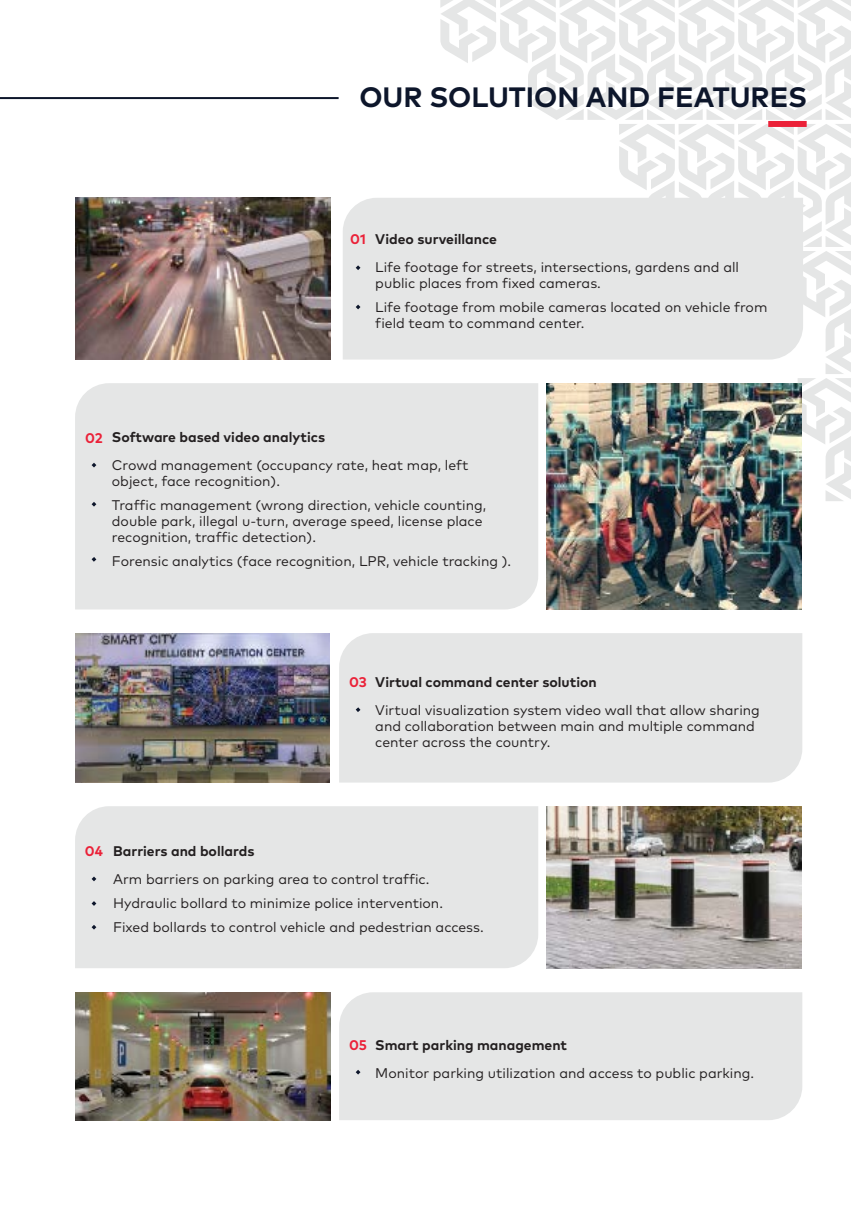
<style>
.page{position:relative;width:851px;height:1219px;background:#fff}
.page>*{position:absolute;margin:0;border:0;box-sizing:border-box;transform-origin:0 0}
.t1{font:700 28px "Mark Pro";color:#0d162b}
.t2{font:14px/16px "Mark Pro";color:#231f20}
.t3{font:700 14px "Mark Pro";color:#231f20}
.t4{font:700 14px "Mark Pro";color:#eb2138}
.s1{font-weight:700;color:#eb2138}
.s2{font-weight:700}
</style>
<div class="page">
<svg style="left:440px;top:0;width:410px;height:516px"></svg>
<div style="left:768px;top:121px;width:38px;height:6px;background:#eb2138"></div>
<hr style="left:0;top:97px;width:338px;height:2px;background:#0d162b">
<div style="left:343px;top:198px;width:460px;height:162px;background:#e5e6e6"></div>
<svg style="left:355px;top:265px;width:5px;height:5px"></svg>
<svg style="left:355px;top:305px;width:5px;height:4px"></svg>
<img style="left:75px;top:198px;width:255px;height:162px">
<div style="left:75px;top:383px;width:463px;height:226px;background:#e5e6e6"></div>
<img style="left:546px;top:383px;width:255px;height:226px">
<svg style="left:92px;top:463px;width:4px;height:4px"></svg>
<svg style="left:92px;top:502px;width:4px;height:5px"></svg>
<svg style="left:92px;top:557px;width:4px;height:5px"></svg>
<div style="left:339px;top:633px;width:463px;height:150px;background:#e5e6e6"></div>
<img style="left:75px;top:633px;width:255px;height:150px">
<svg style="left:355px;top:707px;width:5px;height:5px"></svg>
<div style="left:75px;top:806px;width:463px;height:162px;background:#e5e6e6"></div>
<img style="left:546px;top:806px;width:255px;height:162px">
<svg style="left:92px;top:876px;width:4px;height:5px"></svg>
<svg style="left:92px;top:925px;width:4px;height:5px"></svg>
<svg style="left:92px;top:901px;width:4px;height:5px"></svg>
<div style="left:339px;top:992px;width:463px;height:128px;background:#e5e6e6"></div>
<img style="left:75px;top:992px;width:255px;height:128px">
<svg style="left:355px;top:1070px;width:5px;height:4px"></svg>
<h1 class="t1" style="left:359px;top:76px;width:449px">OUR SOLUTION AND FEATURES</h1>
<p class="t4" style="left:350px;top:229px;width:17px">01</p>
<p class="t3" style="left:375px;top:229px;width:123px">Video surveillance</p>
<p class="t2" style="left:375px;top:258px;width:365px">Life footage for streets, intersections, gardens and all public places from fixed cameras.</p>
<p class="t2" style="left:375px;top:298px;width:393px">Life footage from mobile cameras located on vehicle from field team to command center.</p>
<p class="t2" style="left:112px;top:422px;width:358px;line-height:28px;text-indent:-27px"><span class="s1">02</span> <span class="s2">Software based video analytics<br></span>Crowd management (occupancy rate, heat map, left</p>
<p class="t2" style="left:112px;top:468px;width:376px;line-height:24px">object, face recognition).<br>Traffic management (wrong direction, vehicle counting,</p>
<p class="t2" style="left:112px;top:512px;width:372px">double park, illegal u-turn, average speed, license place recognition, traffic detection).</p>
<p class="t2" style="left:112px;top:552px;width:401px">Forensic analytics (face recognition, LPR, vehicle tracking ).</p>
<p class="t4" style="left:349px;top:671px;width:19px">03</p>
<p class="t3" style="left:375px;top:671px;width:223px">Virtual command center solution</p>
<p class="t2" style="left:375px;top:701px;width:386px">Virtual visualization system video wall that allow sharing and collaboration between main and multiple command center across the country.</p>
<p class="t4" style="left:85px;top:841px;width:20px">04</p>
<p class="t3" style="left:113px;top:841px;width:143px">Barriers and bollards</p>
<p class="t2" style="left:113px;top:866px;width:372px;line-height:24px">Arm barriers on parking area to control traffic.<br>Hydraulic bollard to minimize police intervention.<br>Fixed bollards to control vehicle and pedestrian access.</p>
<p class="t4" style="left:349px;top:1034px;width:20px">05</p>
<p class="t3" style="left:375px;top:1034px;width:193px">Smart parking management</p>
<p class="t2" style="left:375px;top:1064px;width:380px">Monitor parking utilization and access to public parking.</p>
</div>
